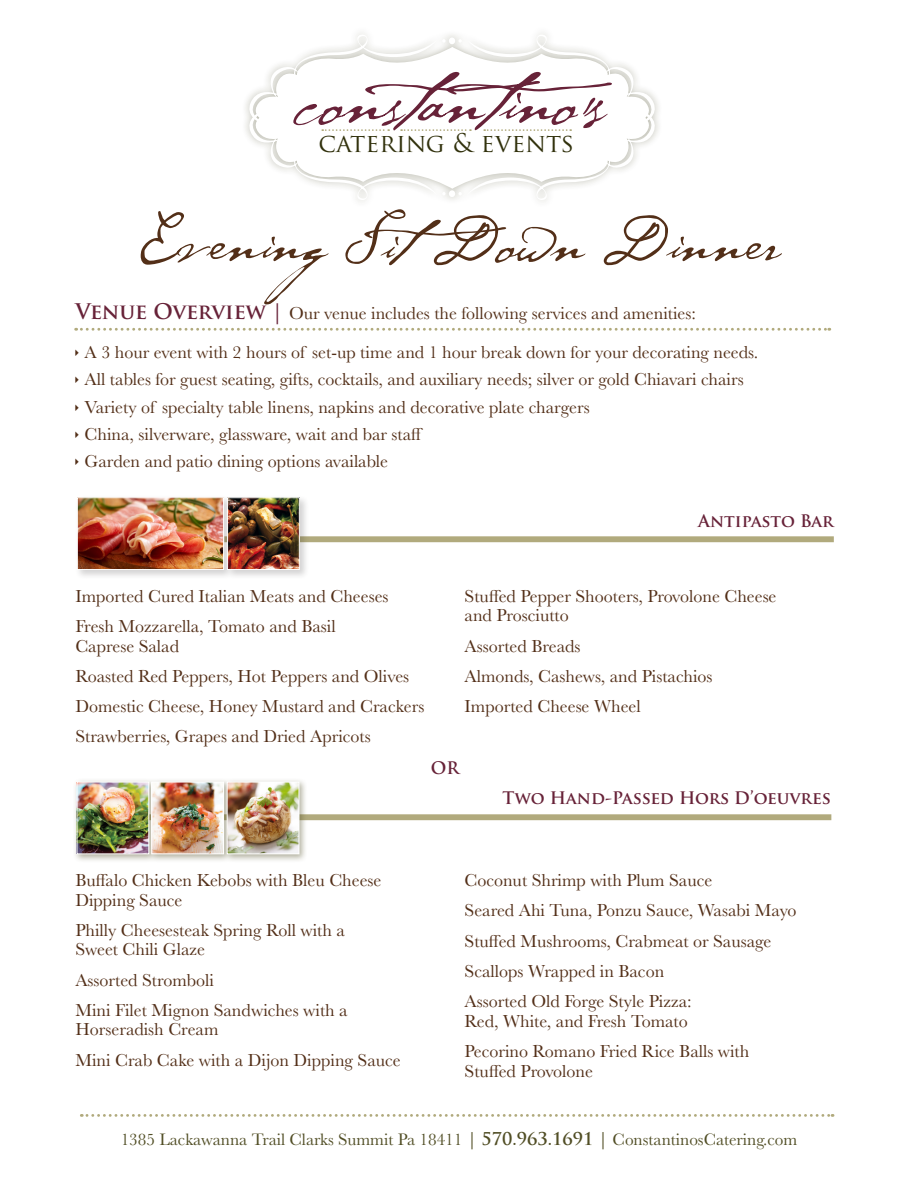
<style>
.page{position:relative;width:918px;height:1188px;background:#fff}
.page>*{position:absolute;margin:0;border:0;box-sizing:border-box;transform-origin:0 0}
.t1{font:67.5px "Cezanne";color:#532f18}
.t2{font:25.05px "Trajan Pro";color:#31310c}
.t3{font:18px/19.5px "Baskerville";color:#532f18}
.t4{font:17.25px "Baskerville";color:#514e25}
.t5{font:700 16.8px "Trajan Pro";color:#672238}
.s1{font-family:"Trajan Pro";font-weight:700;font-size:21px;color:#672238}
.s2{font-family:"Trajan Pro";font-weight:700}
</style>
<div class="page">
<svg style="left:245px;top:34px;width:414px;height:167px"></svg>
<svg style="left:76px;top:328px;width:754px;height:3px"></svg>
<div style="left:78px;top:814px;width:753px;height:6px;background:#b1aa7d"></div>
<div style="left:73px;top:778px;width:235px;height:84px;background:#514e25;opacity:.45"></div>
<img style="left:78px;top:784px;width:69px;height:68px">
<div style="left:76px;top:782px;width:73px;height:72px;border:1px solid #fff"></div>
<img style="left:153px;top:784px;width:69px;height:68px">
<div style="left:151px;top:782px;width:73px;height:72px;border:1px solid #fff"></div>
<img style="left:229px;top:784px;width:68px;height:68px">
<div style="left:227px;top:782px;width:72px;height:72px;border:1px solid #fff"></div>
<div style="left:224px;top:536px;width:610px;height:6px;background:#b1aa7d"></div>
<div style="left:75px;top:495px;width:234px;height:85px;background:#231f20;opacity:.2"></div>
<img style="left:229px;top:499px;width:69px;height:69px">
<div style="left:227px;top:497px;width:73px;height:73px;border:1px solid #fff"></div>
<img style="left:79px;top:499px;width:143px;height:69px">
<div style="left:77px;top:497px;width:147px;height:73px;border:1px solid #fff"></div>
<svg style="left:81px;top:1114px;width:752px;height:3px"></svg>
<p class="t2" style="left:318px;top:127px;width:257px">CATERING &amp; EVENTS</p>
<p class="t1" style="left:138px;top:196px;width:644px">EveningSitDown Dinner</p>
<p class="t3" style="left:75px;top:303px;width:622px"><span class="s1">Venue Overview |</span> Our venue includes the following services and amenities:</p>
<p class="t3" style="left:85px;top:343px;width:675px">A 3 hour event with 2 hours of set-up time and 1 hour break down for your decorating needs.</p>
<p class="t3" style="left:85px;top:370px;width:661px">All tables for guest seating, gifts, cocktails, and auxiliary needs; silver or gold Chiavari chairs</p>
<p class="t3" style="left:85px;top:397px;width:507px">Variety of specialty table linens, napkins and decorative plate chargers</p>
<p class="t3" style="left:85px;top:425px;width:340px">China, silverware, glassware, wait and bar staff</p>
<p class="t3" style="left:85px;top:452px;width:305px">Garden and patio dining options available</p>
<p class="t3" style="left:75px;top:586px;width:315px">Imported Cured Italian Meats and Cheeses</p>
<p class="t3" style="left:75px;top:617px;width:262px">Fresh Mozzarella, Tomato and Basil<br>Caprese Salad</p>
<p class="t3" style="left:75px;top:667px;width:335px">Roasted Red Peppers, Hot Peppers and Olives</p>
<p class="t3" style="left:75px;top:697px;width:351px">Domestic Cheese, Honey Mustard and Crackers</p>
<p class="t3" style="left:75px;top:727px;width:297px">Strawberries, Grapes and Dried Apricots</p>
<p class="t5" style="left:698px;top:510px;width:137px">Antipasto Bar</p>
<p class="t3" style="left:465px;top:586px;width:313px">Stuffed Pepper Shooters, Provolone Cheese and Prosciutto</p>
<p class="t3" style="left:465px;top:636px;width:117px">Assorted Breads</p>
<p class="t3" style="left:465px;top:667px;width:249px">Almonds, Cashews, and Pistachios</p>
<p class="t3" style="left:465px;top:697px;width:178px">Imported Cheese Wheel</p>
<p class="t3" style="left:75px;top:871px;width:308px">Buffalo Chicken Kebobs with Bleu Cheese<br>Dipping Sauce</p>
<p class="t3" style="left:75px;top:921px;width:271px">Philly Cheesesteak Spring Roll with a<br>Sweet Chili Glaze</p>
<p class="t3" style="left:75px;top:970px;width:140px">Assorted Stromboli</p>
<p class="t3" style="left:75px;top:1001px;width:274px">Mini Filet Mignon Sandwiches with a<br>Horseradish Cream</p>
<p class="t3" style="left:75px;top:1050px;width:327px">Mini Crab Cake with a Dijon Dipping Sauce</p>
<p class="t5" style="left:431px;top:757px;width:30px">OR</p>
<p class="t5" style="left:502px;top:788px;width:330px">Two Hand-Passed Hors D’oeuvres</p>
<p class="t3" style="left:465px;top:871px;width:249px">Coconut Shrimp with Plum Sauce</p>
<p class="t3" style="left:465px;top:901px;width:333px">Seared Ahi Tuna, Ponzu Sauce, Wasabi Mayo</p>
<p class="t3" style="left:465px;top:931px;width:308px">Stuffed Mushrooms, Crabmeat or Sausage</p>
<p class="t3" style="left:465px;top:962px;width:201px">Scallops Wrapped in Bacon</p>
<p class="t3" style="left:465px;top:992px;width:229px">Assorted Old Forge Style Pizza:<br>Red, White, and Fresh Tomato</p>
<p class="t3" style="left:465px;top:1042px;width:286px">Pecorino Romano Fried Rice Balls with<br>Stuffed Provolone</p>
<p class="t4" style="left:121px;top:1128px;width:678px">1385 Lackawanna Trail Clarks Summit Pa 18411 <span class="s2">| 570.963.1691 |</span> ConstantinosCatering.com</p>
</div>
